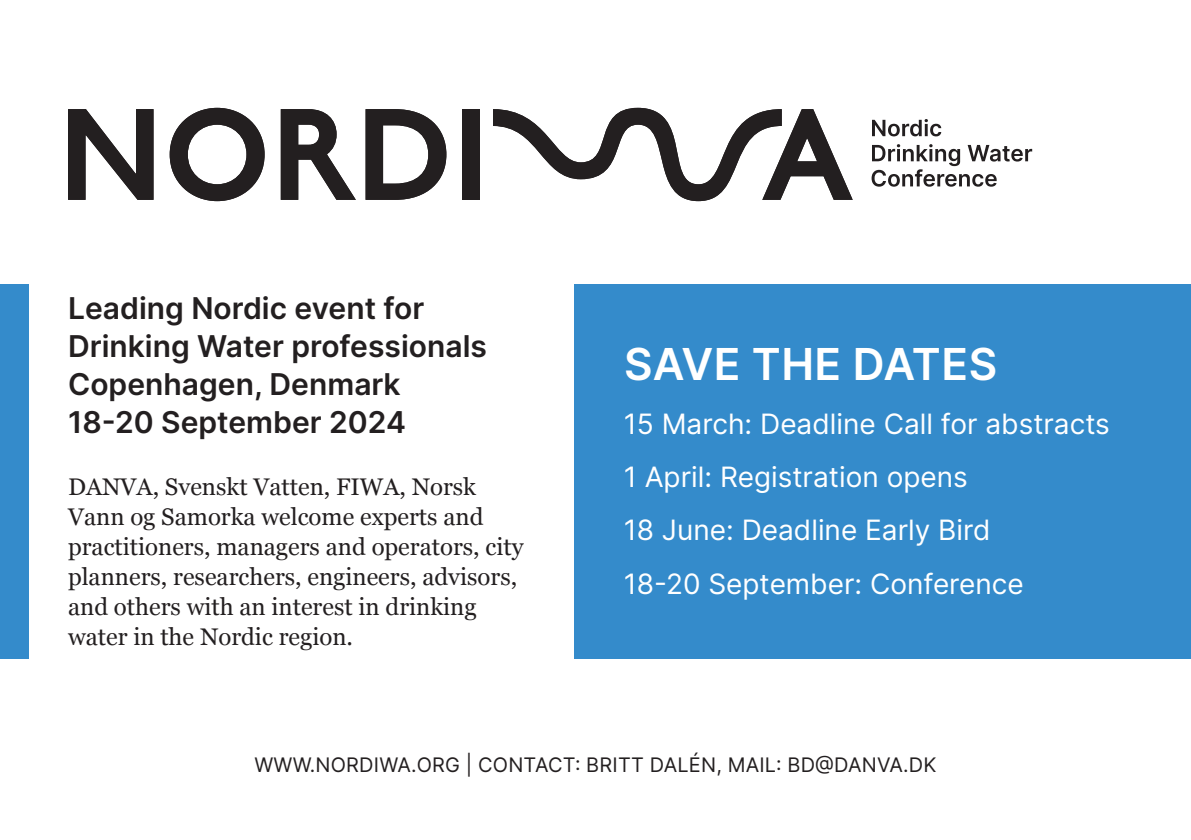
<style>
.page{position:relative;width:1191px;height:840px;background:#fff}
.page>*{position:absolute;margin:0;border:0;box-sizing:border-box;transform-origin:0 0}
.t1{font:600 44px "Inter";letter-spacing:.01em;color:#fff}
.t2{font:600 30px "Inter";color:#231f20}
.t3{font:28px "Inter";color:#fff}
.No_Spacing{font:24px/30px "Georgia";color:#231f20}
.t4{font:20px "Inter";letter-spacing:.01em;color:#231f20}
</style>
<div class="page">
<svg style="left:170px;top:108px;width:95px;height:93px"></svg>
<svg style="left:281px;top:109px;width:75px;height:91px"></svg>
<svg style="left:365px;top:109px;width:81px;height:91px"></svg>
<svg style="left:872px;top:119px;width:69px;height:17px"></svg>
<svg style="left:871px;top:144px;width:161px;height:42px"></svg>
<svg style="left:68px;top:109px;width:85px;height:91px"></svg>
<div style="left:462px;top:109px;width:18px;height:91px;background:#231f20"></div>
<svg style="left:493px;top:108px;width:359px;height:93px"></svg>
<div style="left:574px;top:283px;width:617px;height:375px;background:#348bcb"></div>
<div style="left:0;top:283px;width:28px;height:375px;background:#348bcb"></div>
<p class="t2" style="left:68px;top:286px;width:358px">Leading Nordic event for</p>
<p class="t2" style="left:68px;top:324px;width:420px">Drinking Water professionals</p>
<p class="t2" style="left:68px;top:362px;width:334px">Copenhagen, Denmark</p>
<p class="t2" style="left:68px;top:400px;width:339px">18-20 September 2024</p>
<p class="No_Spacing" style="left:68px;top:470px;width:457px">DANVA, Svenskt Vatten, FIWA, Norsk Vann og Samorka welcome experts and practitioners, managers and operators, city planners, researchers, engineers, advisors, and others with an interest in drinking water in the Nordic region.</p>
<p class="t1" style="left:624px;top:332px;width:375px">SAVE THE DATES</p>
<p class="t3" style="left:624px;top:403px;width:487px">15 March: Deadline Call for abstracts</p>
<p class="t3" style="left:624px;top:456px;width:345px">1 April: Registration opens</p>
<p class="t3" style="left:624px;top:509px;width:368px">18 June: Deadline Early Bird</p>
<p class="t3" style="left:624px;top:563px;width:401px">18-20 September: Conference</p>
<p class="t4" style="left:254px;top:749px;width:683px">WWW.NORDIWA.ORG | CONTACT: BRITT DALÉN, MAIL: BD@DANVA.DK</p>
</div>
